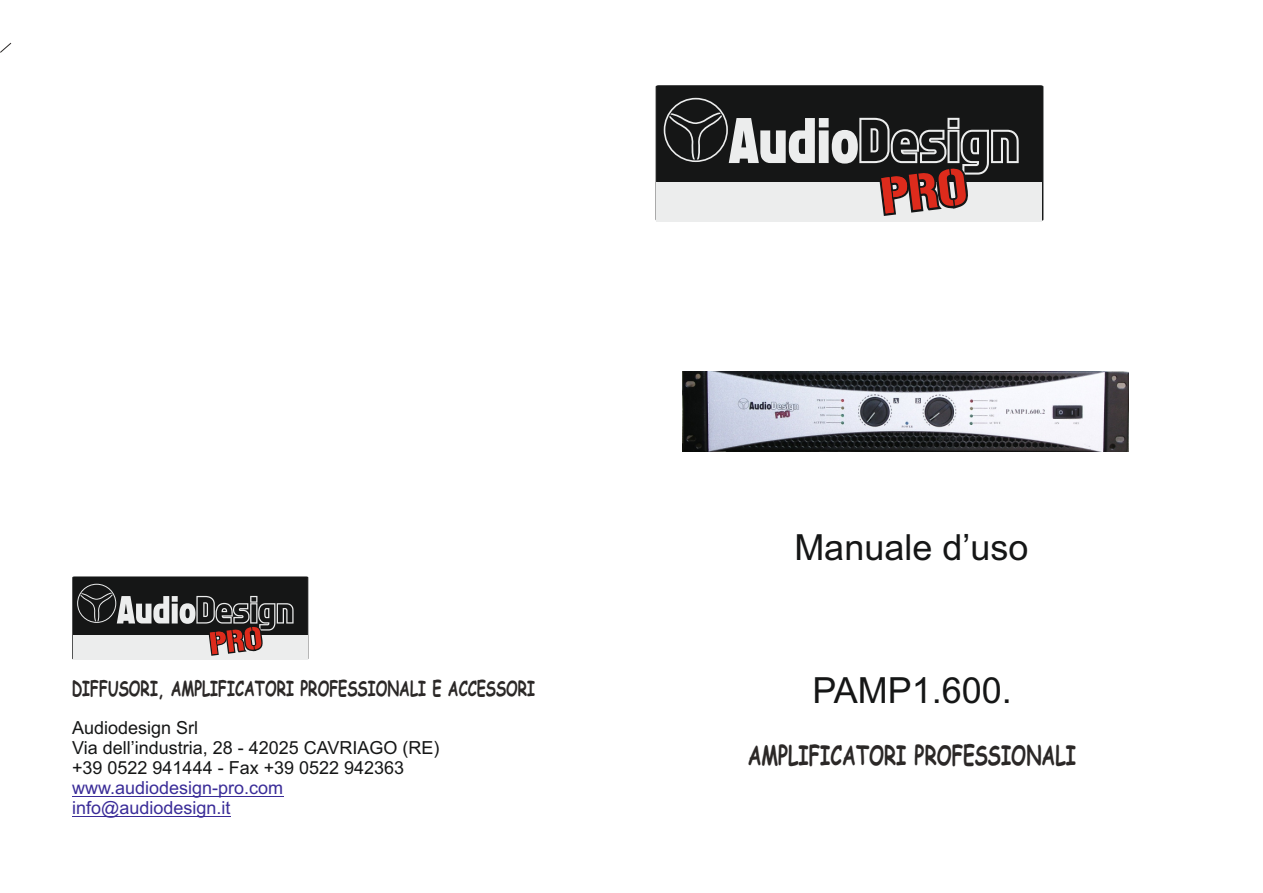
<style>
.page{position:relative;width:1263px;height:893px;background:#fff}
.page>*{position:absolute;margin:0;border:0;box-sizing:border-box;transform-origin:0 0}
.t1{font:36px "Arial";color:#151616}
.t2{font:700 27px "Comic Sans MS";color:#2b2827;scale:.7 1}
.t3{font:700 21px "Comic Sans MS";color:#2b2827;scale:.7 1}
.t4{font:18px/20.1px "Arial";color:#151616}
.t5{font:18px/20.1px "Arial";color:#3a2c98}
</style>
<div class="page">
<img style="left:682px;top:372px;width:446px;height:79px">
<svg style="left:0;top:43px;width:11px;height:10px"></svg>
<div style="left:656px;top:85px;width:387px;height:136px;background:#151616"></div>
<div style="left:657px;top:182px;width:385px;height:39px;background:#eceded"></div>
<svg style="left:664px;top:98px;width:355px;height:118px"></svg>
<svg style="left:73px;top:576px;width:235px;height:83px;background:#6b6666"></svg>
<hr style="left:72px;top:795px;width:211px;height:1px;background:#3a2c98">
<hr style="left:72px;top:815px;width:158px;height:1px;background:#3a2c98">
<p class="t3" style="left:72px;top:679px;width:664px">DIFFUSORI, AMPLIFICATORI PROFESSIONALI E ACCESSORI</p>
<p class="t4" style="left:72px;top:719px;width:369px">Audiodesign Srl<br>Via dell’industria, 28 - 42025 CAVRIAGO (RE) +39 0522 941444 - Fax +39 0522 942363</p>
<p class="t5" style="left:72px;top:779px;width:213px">www.audiodesign-pro.com info@audiodesign.it</p>
<h1 class="t1" style="left:794px;top:534px;width:236px">Manuale d’uso</h1>
<h1 class="t1" style="left:813px;top:676px;width:201px">PAMP1.600.</h1>
<h2 class="t2" style="left:748px;top:743px;width:471px">AMPLIFICATORI PROFESSIONALI</h2>
</div>
